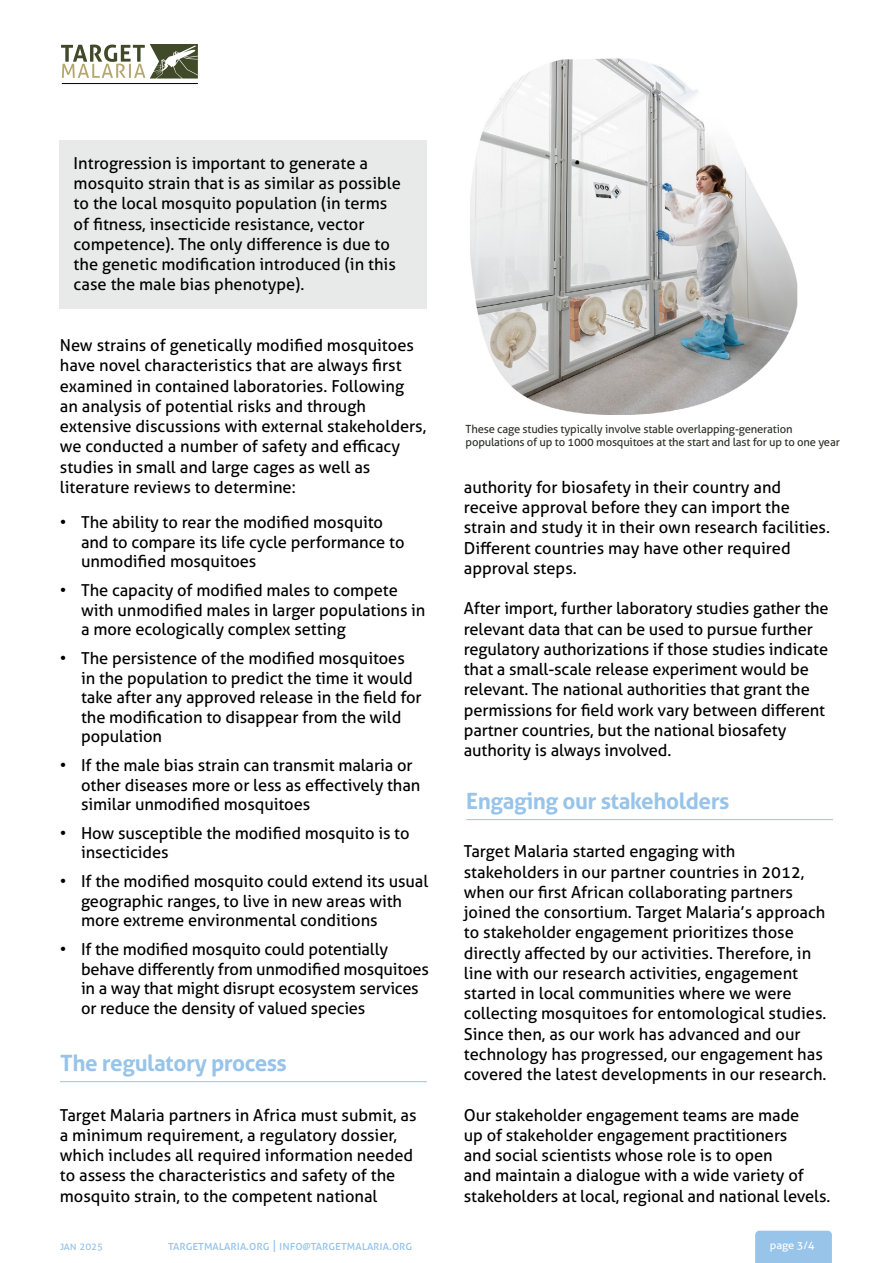
<style>
.page{position:relative;width:893px;height:1263px;background:#fff}
.page>*{position:absolute;margin:0;border:0;box-sizing:border-box;transform-origin:0 0}
.t1{font:700 22.5px "Aller";letter-spacing:-.02em;color:#98c4ea}
.t2{font:16.5px/20.2px "Aller";letter-spacing:-.005em;color:#000}
.t3{font:12.9px "Aller";color:#98c4ea;scale:.93 1}
.t4{font:11.25px/13.5px "Aller";letter-spacing:-.015em;color:#2e3228}
.t5{font:10.65px "Aller";color:#fff;scale:1.06 1}
.t6{font:9.9px "Aller";color:#98c4ea}
.s1{font-size:11.4px}
.s2{font-size:11.25px}
</style>
<div class="page">
<hr style="left:62px;top:83px;width:136px;height:1px;background:#000">
<svg style="left:61px;top:44px;width:137px;height:35px"></svg>
<div style="left:755px;top:1231px;width:77px;height:32px;background:#98c4ea"></div>
<div style="left:59px;top:140px;width:368px;height:169px;background:#e8eae9"></div>
<hr style="left:60px;top:1081px;width:367px;height:1px;background:#98c4ea">
<hr style="left:466px;top:819px;width:367px;height:1px;background:#98c4ea">
<img style="left:470px;top:58px;width:327px;height:357px">
<p class="t2" style="left:74px;top:153px;width:329px">Introgression is important to generate a mosquito strain that is as similar as possible to the local mosquito population (in terms of fitness, insecticide resistance, vector competence). The only difference is due to the genetic modification introduced (in this case the male bias phenotype).</p>
<p class="t2" style="left:60px;top:335px;width:368px">New strains of genetically modified mosquitoes have novel characteristics that are always first examined in contained laboratories. Following an analysis of potential risks and through extensive discussions with external stakeholders, we conducted a number of safety and efficacy studies in small and large cages as well as literature reviews to determine:</p>
<p class="t2" style="left:81px;top:513px;width:325px;line-height:19.5px;text-indent:-21px">• The ability to rear the modified mosquito and to compare its life cycle performance to unmodified mosquitoes</p>
<p class="t2" style="left:81px;top:581px;width:346px;line-height:19.5px;text-indent:-21px">• The capacity of modified males to compete with unmodified males in larger populations in a more ecologically complex setting</p>
<p class="t2" style="left:81px;top:648px;width:342px;line-height:19.5px;text-indent:-21px">• The persistence of the modified mosquitoes in the population to predict the time it would take after any approved release in the field for the modification to disappear from the wild population</p>
<p class="t2" style="left:81px;top:755px;width:341px;line-height:19.5px;text-indent:-21px">• If the male bias strain can transmit malaria or other diseases more or less as effectively than similar unmodified mosquitoes</p>
<p class="t2" style="left:81px;top:823px;width:330px;line-height:19.5px;text-indent:-21px">• How susceptible the modified mosquito is to insecticides</p>
<p class="t2" style="left:81px;top:871px;width:349px;line-height:19.5px;text-indent:-21px">• If the modified mosquito could extend its usual geographic ranges, to live in new areas with more extreme environmental conditions</p>
<p class="t2" style="left:81px;top:939px;width:349px;line-height:19.5px;text-indent:-21px">• If the modified mosquito could potentially behave differently from unmodified mosquitoes in a way that might disrupt ecosystem services or reduce the density of valued species</p>
<h1 class="t1" style="left:60px;top:1049px;width:228px">The regulatory process</h1>
<p class="t2" style="left:60px;top:1104px;width:358px">Target Malaria partners in Africa must submit, as a minimum requirement, a regulatory dossier, which includes all required information needed to assess the characteristics and safety of the mosquito strain, to the competent national</p>
<p class="t4" style="left:466px;top:422px;width:376px">These cage studies typically involve stable overlapping-generation populations of up to 1000 mosquitoes at the start and last for up to one year</p>
<p class="t2" style="left:464px;top:477px;width:368px">authority for biosafety in their country and receive approval before they can import the strain and study it in their own research facilities.<br>Different countries may have other required approval steps.</p>
<p class="t2" style="left:464px;top:598px;width:366px">After import, further laboratory studies gather the relevant data that can be used to pursue further regulatory authorizations if those studies indicate that a small-scale release experiment would be relevant. The national authorities that grant the permissions for field work vary between different partner countries, but the national biosafety authority is always involved.</p>
<h1 class="t1" style="left:466px;top:787px;width:265px">Engaging our stakeholders</h1>
<p class="t2" style="left:464px;top:841px;width:364px">Target Malaria started engaging with stakeholders in our partner countries in 2012, when our first African collaborating partners joined the consortium. Target Malaria’s approach to stakeholder engagement prioritizes those directly affected by our activities. Therefore, in line with our research activities, engagement started in local communities where we were collecting mosquitoes for entomological studies.<br>Since then, as our work has advanced and our technology has progressed, our engagement has covered the latest developments in our research.</p>
<p class="t2" style="left:464px;top:1104px;width:368px">Our stakeholder engagement teams are made<br>up of stakeholder engagement practitioners<br>and social scientists whose role is to open<br>and maintain a dialogue with a wide variety of stakeholders at local, regional and national levels.</p>
<p class="t6" style="left:60px;top:1240px;width:45px"><span class="s1">jan</span> 2025</p>
<p class="t3" style="left:168px;top:1237px;width:264px">targetmalaria.org | info@targetmalaria.org</p>
<p class="t5" style="left:770px;top:1239px;width:44px">page 3/<span class="s2">4</span></p>
</div>
